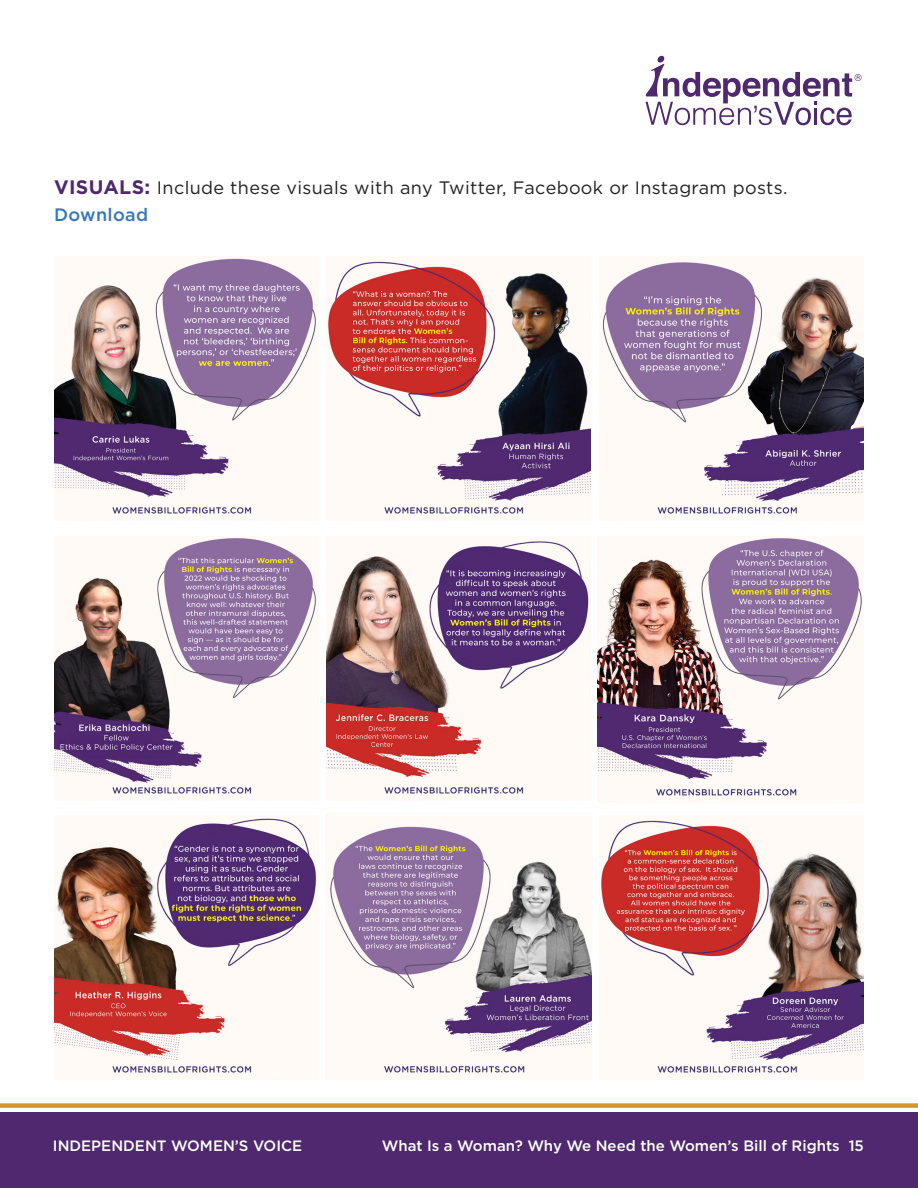
<style>
.page{position:relative;width:918px;height:1188px;background:#fff}
.page>*{position:absolute;margin:0;border:0;box-sizing:border-box;transform-origin:0 0}
.t1{font:18px "Gotham";letter-spacing:.02em;color:#231f20}
.t2{font:500 18px "Gotham";letter-spacing:.02em;color:#3576bb}
.t3{font:500 15px "Gotham";color:#fff}
.s1{font-weight:700;font-size:19.5px;color:#4f286f}
</style>
<div class="page">
<div style="left:0;top:1113px;width:918px;height:75px;background:#4f286f"></div>
<div style="left:0;top:1103px;width:918px;height:5px;background:#d99627"></div>
<svg style="left:646px;top:56px;width:216px;height:69px"></svg>
<img style="left:326px;top:261px;width:264px;height:260px">
<img style="left:602px;top:262px;width:262px;height:259px">
<img style="left:326px;top:539px;width:264px;height:258px">
<img style="left:597px;top:536px;width:266px;height:260px">
<img style="left:54px;top:818px;width:263px;height:262px">
<img style="left:328px;top:824px;width:264px;height:249px">
<img style="left:600px;top:820px;width:264px;height:260px">
<img style="left:54px;top:258px;width:262px;height:259px">
<img style="left:54px;top:536px;width:262px;height:261px">
<p class="t1" style="left:54px;top:176px;width:735px"><span class="s1">VISUALS:</span> Include these visuals with any Twitter, Facebook or Instagram posts.</p>
<p class="t2" style="left:54px;top:203px;width:96px">Download</p>
<p class="t3" style="left:53px;top:1136px;width:251px">INDEPENDENT WOMEN’S VOICE</p>
<p class="t3" style="left:382px;top:1136px;width:484px">What Is a Woman? Why We Need the Women’s Bill of Rights 15</p>
</div>
